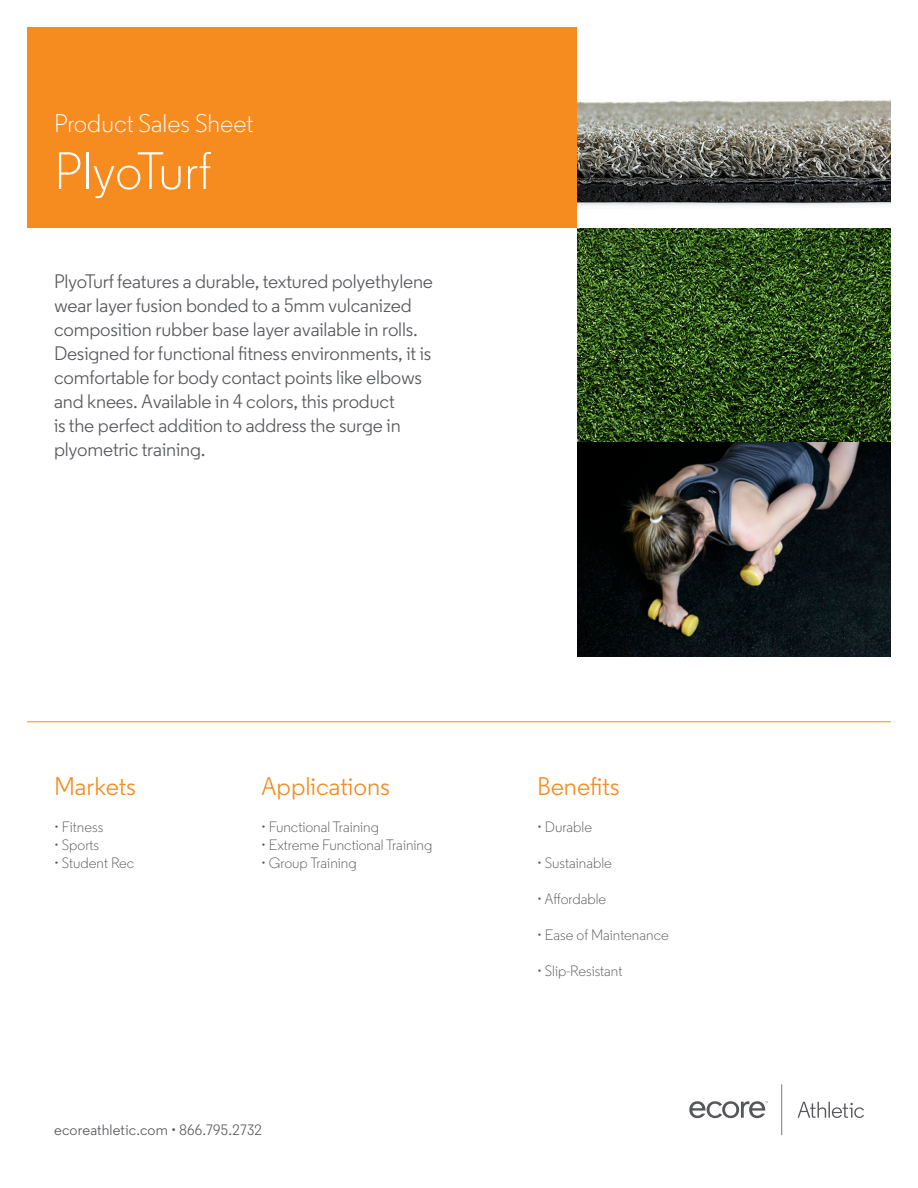
<style>
.page{position:relative;width:918px;height:1188px;background:#fff}
.page>*{position:absolute;margin:0;border:0;box-sizing:border-box;transform-origin:0 0}
.t1{font:300 52.5px "Regular";color:#fff}
.t2{font:25.5px "Regular";color:#f68b1f}
.t3{font:300 25.5px "Regular";color:#fff}
.Intro_Copy{font:19.5px/24px "Regular";letter-spacing:-.01em;color:#56575a}
.t4{font:300 15px "Regular";color:#56575a}
.t5{font:15px "Regular";letter-spacing:.01em;color:#56575a}
</style>
<div class="page">
<img style="left:577px;top:100px;width:314px;height:556px">
<div style="left:27px;top:27px;width:579px;height:200px;background:#f68b1f"></div>
<svg style="left:577px;top:227px;width:314px;height:215px;background:#30501c"></svg>
<hr style="left:27px;top:721px;width:864px;height:1px;background:#f68b1f">
<svg style="left:798px;top:1102px;width:66px;height:16px"></svg>
<svg style="left:689px;top:1101px;width:79px;height:17px"></svg>
<svg style="left:781px;top:1084px;width:1px;height:51px"></svg>
<p class="t3" style="left:54px;top:108px;width:201px">Product Sales Sheet</p>
<p class="t1" style="left:54px;top:139px;width:159px">PlyoTurf</p>
<p class="Intro_Copy" style="left:54px;top:269px;width:381px">PlyoTurf features a durable, textured polyethylene wear layer fusion bonded to a 5mm vulcanized composition rubber base layer available in rolls.<br>Designed for functional fitness environments, it is comfortable for body contact points like elbows and knees. Available in 4 colors, this product<br>is the perfect addition to address the surge in plyometric training.</p>
<p class="t2" style="left:54px;top:770px;width:84px">Markets</p>
<p class="t2" style="left:261px;top:770px;width:131px">Applications</p>
<p class="t2" style="left:537px;top:770px;width:84px">Benefits</p>
<p class="t4" style="left:54px;top:818px;width:51px">• Fitness</p>
<p class="t4" style="left:54px;top:836px;width:46px">• Sports</p>
<p class="t4" style="left:54px;top:854px;width:82px">• Student Rec</p>
<p class="t4" style="left:261px;top:818px;width:120px">• Functional Training</p>
<p class="t4" style="left:261px;top:836px;width:173px">• Extreme Functional Training</p>
<p class="t4" style="left:261px;top:854px;width:97px">• Group Training</p>
<p class="t4" style="left:537px;top:818px;width:57px">• Durable</p>
<p class="t4" style="left:537px;top:854px;width:76px">• Sustainable</p>
<p class="t4" style="left:537px;top:890px;width:71px">• Affordable</p>
<p class="t4" style="left:537px;top:926px;width:133px">• Ease of Maintenance</p>
<p class="t4" style="left:537px;top:962px;width:87px">• Slip-Resistant</p>
<p class="t5" style="left:54px;top:1121px;width:209px">ecoreathletic.com • 866.795.2732</p>
</div>
